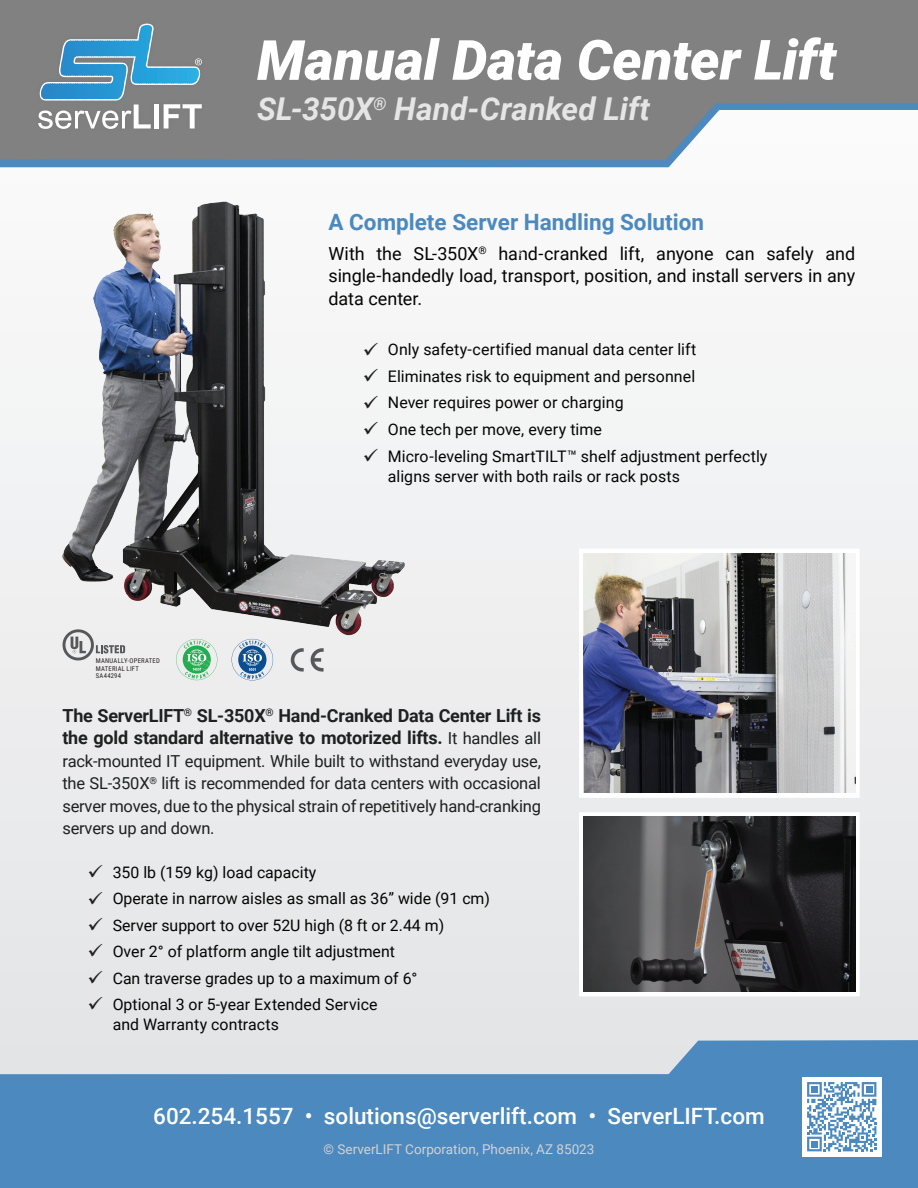
<style>
.page{position:relative;width:918px;height:1188px;background:#ededee}
.page>*{position:absolute;margin:0;border:0;box-sizing:border-box;transform-origin:0 0}
.t1{font:italic 900 55.5px "Roboto";letter-spacing:-.005em;color:#fff}
.t2{font:italic 700 31.5px "Roboto";color:#e6e5e5}
.t3{font:500 22.5px "Roboto";color:#fff}
.t4{font:700 22.5px "Roboto";color:#4b89be}
.t5{font:19.95px/26.5px "Wingdings";color:#231f20;text-align:justify}
.t6{font:19.8px/26.4px "Wingdings";color:#231f20;text-align:justify}
.t7{font:18px/22.5px "Roboto";color:#040503;text-align:justify}
.t8{font:700 18px/22.5px "Roboto";letter-spacing:-.015em;color:#1e2120}
.t9{font:16.5px/22.5px "Roboto";letter-spacing:-.015em;color:#1e2120;text-align:justify}
.t10{font:15.9px/26.4px "Roboto";color:#040503}
.t11{font:13.5px "Roboto";color:#d1d2d4}
.t12{font:6.6px/7.6px "Roboto Condensed";letter-spacing:.04em;color:#231f20}
.s1{font-weight:400;font-size:16.5px}
</style>
<div class="page">
<div style="left:579px;top:549px;width:281px;height:249px;border:9px solid #fff"></div>
<img style="left:584px;top:553px;width:271px;height:239px">
<div style="left:579px;top:812px;width:281px;height:184px;border:9px solid #fff"></div>
<img style="left:584px;top:817px;width:271px;height:174px">
<svg style="left:311px;top:649px;width:13px;height:23px"></svg>
<svg style="left:291px;top:649px;width:13px;height:23px"></svg>
<svg style="left:63px;top:649px;width:62px;height:11px"></svg>
<img style="left:45px;top:191px;width:370px;height:458px">
<svg style="left:0;top:160px;width:725px;height:7px;background:#5891c1"></svg>
<svg style="left:0;top:103px;width:865px;height:57px;fill:#808180"></svg>
<div style="left:0;top:0;width:918px;height:103px;background:#808180"></div>
<svg style="left:0;top:1074px;width:645px;height:13px;background:#4c8abe"></svg>
<div style="left:0;top:1087px;width:918px;height:101px;background:#4b89be"></div>
<div style="left:802px;top:1077px;width:79px;height:79px;background:#fff"></div>
<svg style="left:645px;top:1040px;width:273px;height:111px;background:#669ac7"></svg>
<div style="left:811px;top:1086px;width:7px;height:7px;background:#4b89be"></div>
<div style="left:866px;top:1086px;width:6px;height:7px;background:#4b89be"></div>
<div style="left:811px;top:1141px;width:7px;height:6px;background:#4b89be"></div>
<svg style="left:517px;top:250px;width:6px;height:6px"></svg>
<div style="left:28px;top:14px;width:184px;height:125px;background:#808180"></div>
<svg style="left:38px;top:24px;width:164px;height:105px;background:#7798a8"></svg>
<svg style="left:176px;top:639px;width:41px;height:41px"></svg>
<svg style="left:232px;top:639px;width:41px;height:41px"></svg>
<h1 class="t1" style="left:257px;top:21px;width:581px">Manual Data Center Lift</h1>
<h2 class="t2" style="left:257px;top:87px;width:394px">SL-350X<sup>®</sup> Hand-Cranked Lift</h2>
<h3 class="t4" style="left:328px;top:206px;width:377px">A Complete Server Handling Solution</h3>
<p class="t7" style="left:328px;top:242px;width:528px">With the SL-350X<sup>®</sup> hand-cranked lift, anyone can safely and single-handedly load, transport, position, and install servers in any data center.</p>
<p class="t12" style="left:96px;top:657px;width:66px">MANUALLY-OPERATED<br>MATERIAL LIFT<br>SA44294</p>
<p class="t5" style="left:363px;top:338px;width:17px">✓ ✓ ✓ ✓ ✓</p>
<p class="t10" style="left:388px;top:336px;width:381px">Only safety-certified manual data center lift Eliminates risk to equipment and personnel<br>Never requires power or charging<br>One tech per move, every time<br>Micro-leveling SmartTILT™ shelf adjustment perfectly</p>
<p class="t10" style="left:388px;top:462px;width:294px">aligns server with both rails or rack posts</p>
<p class="t8" style="left:62px;top:703px;width:480px">The ServerLIFT<sup>®</sup> SL-350X<sup>®</sup> Hand-Cranked Data Center Lift is the gold standard alternative to motorized lifts. <span class="s1">It handles all</span></p>
<p class="t9" style="left:62px;top:749px;width:480px">rack-mounted IT equipment. While built to withstand everyday use, the SL-350X<sup>®</sup> lift is recommended for data centers with occasional server moves, due to the physical strain of repetitively hand-cranking servers up and down.</p>
<p class="t6" style="left:88px;top:860px;width:17px">✓ ✓ ✓ ✓ ✓ ✓</p>
<p class="t10" style="left:113px;top:858px;width:379px">350 lb (159 kg) load capacity<br>Operate in narrow aisles as small as 36” wide (91 cm)<br>Server support to over 52U high (8 ft or 2.44 m)<br>Over 2° of platform angle tilt adjustment<br>Can traverse grades up to a maximum of 6°<br>Optional 3 or 5-year Extended Service</p>
<p class="t10" style="left:113px;top:1010px;width:168px">and Warranty contracts</p>
<h3 class="t3" style="left:153px;top:1100px;width:613px">602.254.1557 • solutions@serverlift.com • ServerLIFT.com</h3>
<p class="t11" style="left:324px;top:1140px;width:272px">© ServerLIFT Corporation, Phoenix, AZ 85023</p>
</div>
